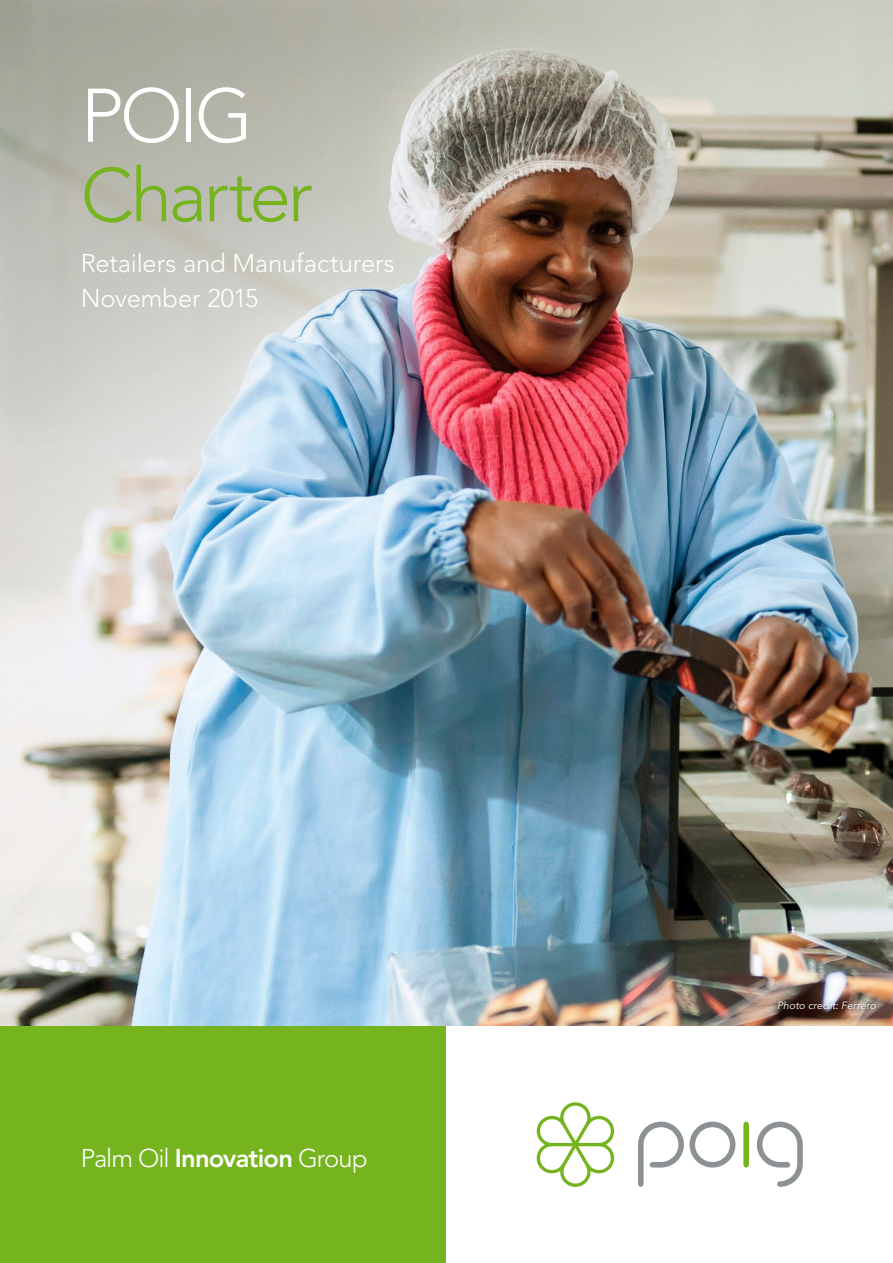
<style>
.page{position:relative;width:893px;height:1263px;background:#fff}
.page>*{position:absolute;margin:0;border:0;box-sizing:border-box;transform-origin:0 0}
.t1{font:300 75px "Avenir LT Std";letter-spacing:-.045em;color:#76b41f}
.t2{font:300 75px "Avenir LT Std";color:#fff}
.t3{font:300 25.5px/34.5px "Avenir LT Std";letter-spacing:-.005em;color:#fff}
.t4{font:300 25.5px "Avenir LT Std";letter-spacing:-.04em;color:#fff}
.t5{font:italic 10.5px "Avenir LT Std";letter-spacing:.01em;color:#fff}
.s1{font-weight:800}
</style>
<div class="page">
<img style="left:0;top:0;width:893px;height:1026px">
<div style="left:776px;top:999px;width:117px;height:37px;background:#000;opacity:.45"></div>
<div style="left:0;top:1026px;width:446px;height:237px;background:#76b41f"></div>
<div style="left:446px;top:1026px;width:447px;height:237px;background:#fff"></div>
<svg style="left:638px;top:1121px;width:165px;height:66px"></svg>
<svg style="left:537px;top:1102px;width:78px;height:85px"></svg>
<h1 class="t2" style="left:81px;top:72px;width:174px">POIG</h1>
<h1 class="t1" style="left:81px;top:151px;width:233px">Charter</h1>
<p class="t3" style="left:81px;top:246px;width:315px">Retailers and Manufacturers<br>November 2015</p>
<p class="t4" style="left:81px;top:1143px;width:288px">Palm Oil <span class="s1">Innovation</span> Group</p>
<p class="t5" style="left:777px;top:999px;width:100px">Photo credit: Ferrero</p>
</div>
